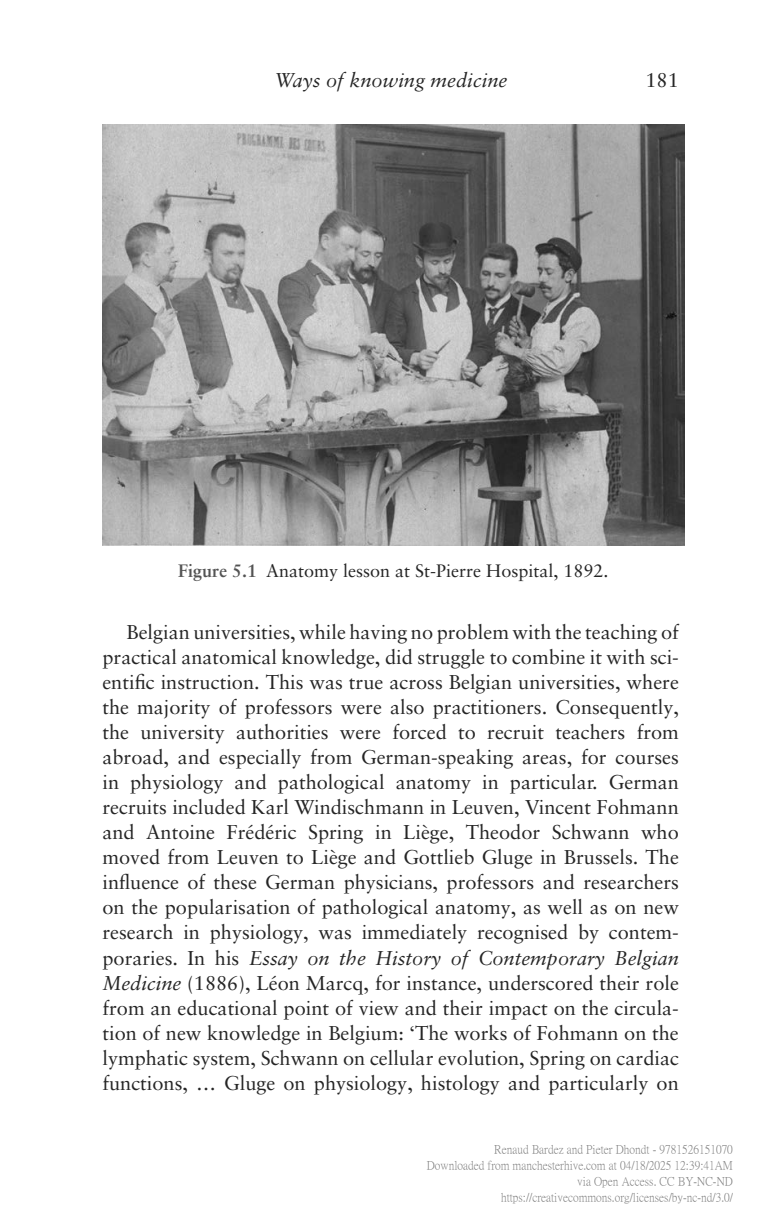
<style>
.page{position:relative;width:783px;height:1225px;background:#fff}
.page>*{position:absolute;margin:0;border:0;box-sizing:border-box;transform-origin:0 0}
.TextInd{font:20px/25px "Sabon LT Pro";color:#252525;text-align:justify}
.t1{font:italic 20px "Sabon LT Pro";color:#252525}
.t2{font:18px "Sabon LT Pro";color:#252525}
.t3{font:12px/16px "P Ming Li U";color:rgb(0 0 0/.5);text-align:right}
.s1{font-weight:700;color:#535353}
.s2{font-style:italic}
</style>
<div class="page">
<img style="left:102px;top:125px;width:582px;height:420px">
<p class="t1" style="left:274px;top:68px;width:235px">Ways of knowing medicine</p>
<p class="TextInd" style="left:645px;top:67px;width:35px">181</p>
<p class="t2" style="left:178px;top:560px;width:432px"><span class="s1">Figure 5.1</span> Anatomy lesson at St-Pierre Hospital, 1892.</p>
<p class="TextInd" style="left:102px;top:619px;width:578px;text-indent:24px">Belgian universities, while having no problem with the teaching of practical anatomical knowledge, did struggle to combine it with sci&shy;entific instruction. This was true across Belgian universities, where the majority of professors were also practitioners. Consequently, the university authorities were forced to recruit teachers from abroad, and especially from German-speaking areas, for courses in physiology and pathological anatomy in particular. German recruits included Karl Windischmann in Leuven, Vincent Fohmann and Antoine Frédéric Spring in Liège, Theodor Schwann who moved from Leuven to Liège and Gottlieb Gluge in Brussels. The influence of these German physicians, professors and researchers on the popularisation of pathological anatomy, as well as on new research in physiology, was immediately recognised by contem&shy;poraries. In his <span class="s2">Essay on the History of Contemporary Belgian Medicine</span> (1886), Léon Marcq, for instance, underscored their role from an educational point of view and their impact on the circula&shy;tion of new knowledge in Belgium: ‘The works of Fohmann on the lymphatic system, Schwann on cellular evolution, Spring on cardiac functions, … Gluge on physiology, histology and particularly on</p>
<p class="t3" style="left:426px;top:1141px;width:307px">Renaud Bardez and Pieter Dhondt - 9781526151070<br>Downloaded from manchesterhive.com at 04/18/2025 12:39:41AM via Open Access. CC BY-NC-ND https://creativecommons.org/licenses/by-nc-nd/3.0/</p>
</div>
